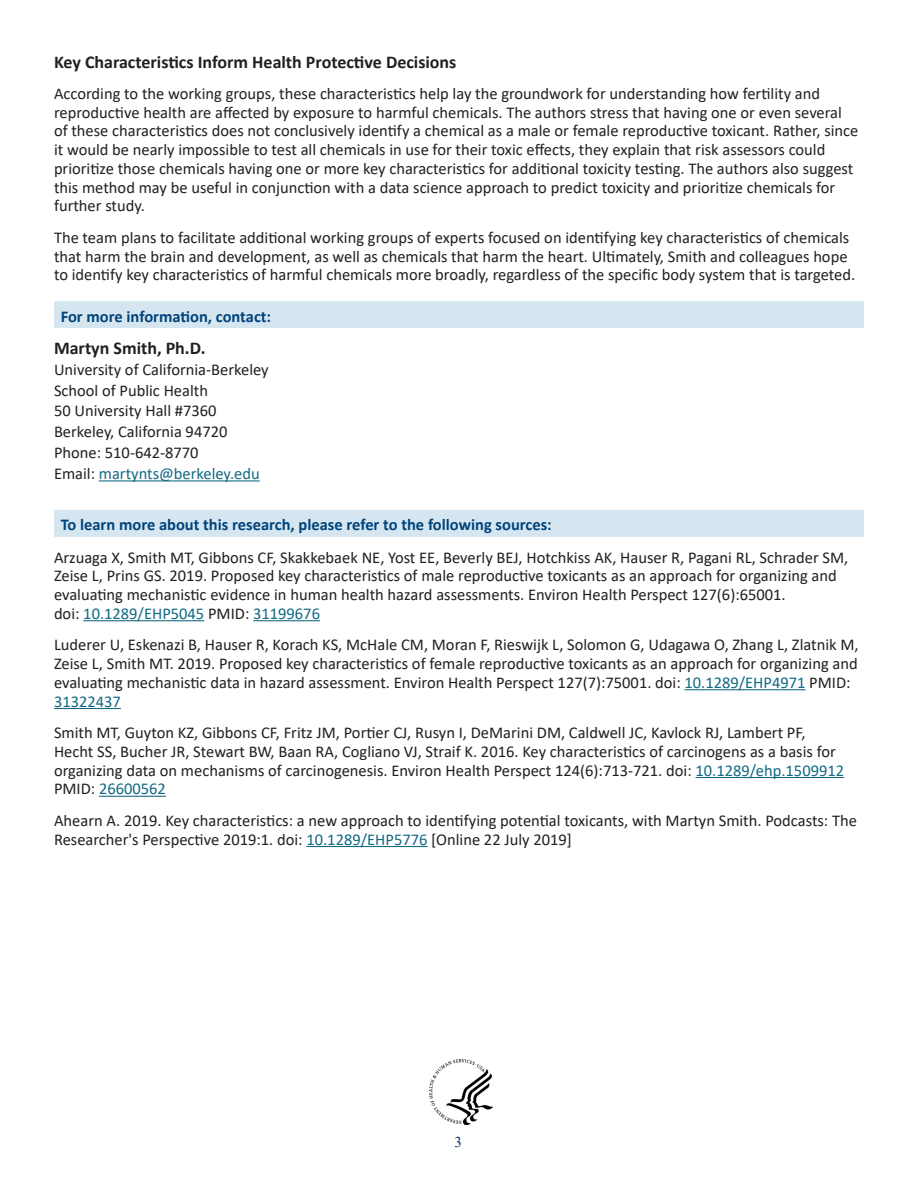
<style>
.page{position:relative;width:918px;height:1188px;background:#fff}
.page>*{position:absolute;margin:0;border:0;box-sizing:border-box;transform-origin:0 0}
.For_More_Info_Contac{font:700 18px "Calibri";color:#231f20}
.Body_Text{font:16.5px/18.8px "Calibri";color:#231f20}
.For_More_Info_Contac-2{font:16.5px "Calibri";color:#231f20}
.t1{font:700 16.5px "Calibri";color:#00437b}
.For_More_Info_Contac-3{font:16.5px "Calibri";color:#136a85}
.t2{font:15px "Times New Roman";color:#036}
.s1{color:#231f20}
.s2{color:#136a85}
</style>
<div class="page">
<div style="left:54px;top:301px;width:810px;height:27px;background:#d6e6f0"></div>
<hr style="left:99px;top:480px;width:161px;height:1px;background:#136a85">
<div style="left:54px;top:510px;width:810px;height:27px;background:#d6e6f0"></div>
<hr style="left:83px;top:620px;width:121px;height:1px;background:#136a85">
<hr style="left:253px;top:620px;width:67px;height:1px;background:#136a85">
<hr style="left:685px;top:689px;width:121px;height:1px;background:#136a85">
<hr style="left:54px;top:708px;width:67px;height:1px;background:#136a85">
<hr style="left:695px;top:777px;width:149px;height:1px;background:#136a85">
<hr style="left:99px;top:796px;width:67px;height:1px;background:#136a85">
<hr style="left:306px;top:846px;width:121px;height:1px;background:#136a85">
<img style="left:429px;top:1059px;width:64px;height:65px">
<h2 class="For_More_Info_Contac" style="left:54px;top:49px;width:404px">Key Characteristics Inform Health Protective Decisions</h2>
<p class="Body_Text" style="left:54px;top:84px;width:806px">According to the working groups, these characteristics help lay the groundwork for understanding how fertility and reproductive health are affected by exposure to harmful chemicals. The authors stress that having one or even several of these characteristics does not conclusively identify a chemical as a male or female reproductive toxicant. Rather, since it would be nearly impossible to test all chemicals in use for their toxic effects, they explain that risk assessors could prioritize those chemicals having one or more key characteristics for additional toxicity testing. The authors also suggest this method may be useful in conjunction with a data science approach to predict toxicity and prioritize chemicals for further study.</p>
<p class="Body_Text" style="left:54px;top:228px;width:803px">The team plans to facilitate additional working groups of experts focused on identifying key characteristics of chemicals that harm the brain and development, as well as chemicals that harm the heart. Ultimately, Smith and colleagues hope to identify key characteristics of harmful chemicals more broadly, regardless of the specific body system that is targeted.</p>
<h2 class="t1" style="left:61px;top:304px;width:212px">For more information, contact:</h2>
<p class="For_More_Info_Contac" style="left:54px;top:335px;width:153px">Martyn Smith, Ph.D.</p>
<p class="For_More_Info_Contac-2" style="left:54px;top:358px;width:216px">University of California-Berkeley</p>
<p class="For_More_Info_Contac-2" style="left:54px;top:379px;width:156px">School of Public Health</p>
<p class="For_More_Info_Contac-2" style="left:54px;top:400px;width:164px">50 University Hall #7360</p>
<p class="For_More_Info_Contac-2" style="left:54px;top:420px;width:175px">Berkeley, California 94720</p>
<p class="For_More_Info_Contac-2" style="left:54px;top:441px;width:146px">Phone: 510-642-8770</p>
<p class="For_More_Info_Contac-3" style="left:54px;top:462px;width:207px"><span class="s1">Email:</span> martynts@berkeley.edu</p>
<h2 class="t1" style="left:61px;top:513px;width:493px">To learn more about this research, please refer to the following sources:</h2>
<p class="Body_Text" style="left:54px;top:547px;width:796px">Arzuaga X, Smith MT, Gibbons CF, Skakkebaek NE, Yost EE, Beverly BEJ, Hotchkiss AK, Hauser R, Pagani RL, Schrader SM, Zeise L, Prins GS. 2019. Proposed key characteristics of male reproductive toxicants as an approach for organizing and evaluating mechanistic evidence in human health hazard assessments. Environ Health Perspect 127(6):65001.<br>doi: <span class="s2">10.1289/EHP5045</span> PMID: <span class="s2">31199676</span></p>
<p class="Body_Text" style="left:54px;top:635px;width:806px">Luderer U, Eskenazi B, Hauser R, Korach KS, McHale CM, Moran F, Rieswijk L, Solomon G, Udagawa O, Zhang L, Zlatnik M, Zeise L, Smith MT. 2019. Proposed key characteristics of female reproductive toxicants as an approach for organizing and evaluating mechanistic data in hazard assessment. Environ Health Perspect 127(7):75001. doi: <span class="s2">10.1289/EHP4971</span> PMID:<br><span class="s2">31322437</span></p>
<p class="Body_Text" style="left:54px;top:723px;width:792px">Smith MT, Guyton KZ, Gibbons CF, Fritz JM, Portier CJ, Rusyn I, DeMarini DM, Caldwell JC, Kavlock RJ, Lambert PF, Hecht SS, Bucher JR, Stewart BW, Baan RA, Cogliano VJ, Straif K. 2016. Key characteristics of carcinogens as a basis for organizing data on mechanisms of carcinogenesis. Environ Health Perspect 124(6):713-721. doi: <span class="s2">10.1289/ehp.1509912<br></span>PMID: <span class="s2">26600562</span></p>
<p class="Body_Text" style="left:54px;top:811px;width:805px">Ahearn A. 2019. Key characteristics: a new approach to identifying potential toxicants, with Martyn Smith. Podcasts: The<br>Researcher's Perspective 2019:1. doi: <span class="s2">10.1289/EHP5776</span> [Online 22 July 2019]</p>
<p class="t2" style="left:454px;top:1131px;width:9px">3</p>
</div>
